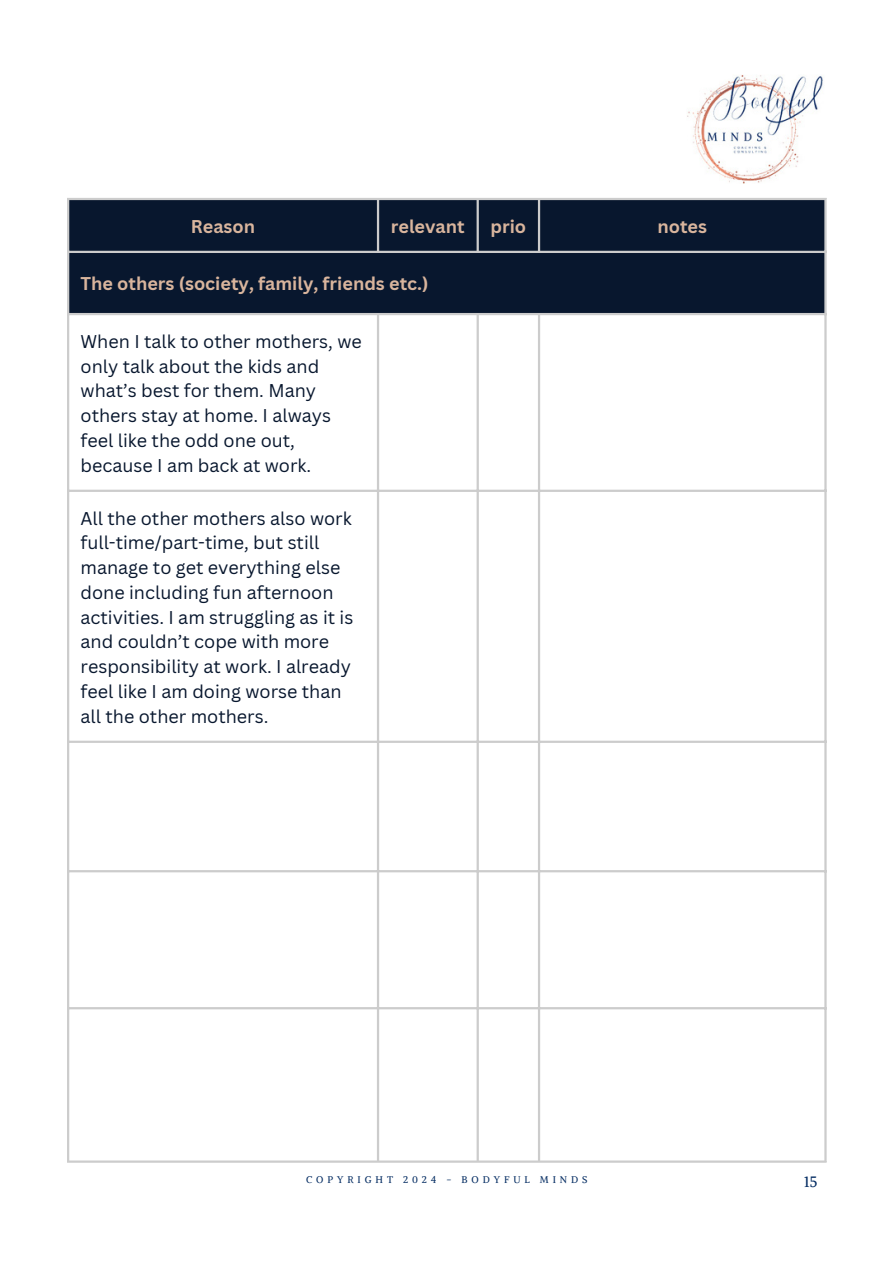
<style>
.page{position:relative;width:894px;height:1264px;background:#fff}
.page>*{position:absolute;margin:0;border:0;box-sizing:border-box;transform-origin:0 0}
.t1{font:18px/24.8px "Canva Sans";color:#08172e}
.t2{font:700 18px "Canva Sans";color:#d9b59d}
.t3{font:15px "Alike";color:#042c62}
.t4{font:9.6px "Alike";letter-spacing:.405em;color:#042c62}
</style>
<div class="page">
<img style="left:687px;top:75px;width:136px;height:108px">
<div style="left:69px;top:200px;width:755px;height:113px;background:#08172e"></div>
<hr style="left:67px;top:200px;width:2px;height:960px;background:#ccc">
<hr style="left:377px;top:200px;width:2px;height:51px;background:#ccc">
<hr style="left:377px;top:315px;width:2px;height:845px;background:#ccc">
<hr style="left:476px;top:200px;width:2px;height:51px;background:#ccc">
<hr style="left:476px;top:315px;width:2px;height:845px;background:#ccc">
<hr style="left:537px;top:200px;width:3px;height:51px;background:#ccc">
<hr style="left:537px;top:315px;width:3px;height:845px;background:#ccc">
<hr style="left:824px;top:200px;width:2px;height:960px;background:#ccc">
<hr style="left:67px;top:198px;width:759px;height:2px;background:#ccc">
<hr style="left:67px;top:251px;width:759px;height:2px;background:#ccc">
<hr style="left:67px;top:313px;width:759px;height:2px;background:#ccc">
<hr style="left:67px;top:489px;width:759px;height:3px;background:#ccc">
<hr style="left:67px;top:740px;width:759px;height:3px;background:#ccc">
<hr style="left:67px;top:870px;width:759px;height:2px;background:#ccc">
<hr style="left:67px;top:1007px;width:759px;height:2px;background:#ccc">
<hr style="left:67px;top:1160px;width:759px;height:2px;background:#ccc">
<p class="t2" style="left:191px;top:213px;width:66px">Reason</p>
<p class="t2" style="left:391px;top:213px;width:75px">relevant</p>
<p class="t2" style="left:490px;top:213px;width:37px">prio</p>
<p class="t2" style="left:657px;top:213px;width:51px">notes</p>
<p class="t2" style="left:80px;top:271px;width:349px">The others (society, family, friends etc.)</p>
<p class="t1" style="left:80px;top:328px;width:283px">When I talk to other mothers, we only talk about the kids and what’s best for them. Many others stay at home. I always feel like the odd one out, because I am back at work.</p>
<p class="t1" style="left:80px;top:505px;width:274px">All the other mothers also work full-time/part-time, but still manage to get everything else done including fun afternoon activities. I am struggling as it is and couldn’t cope with more responsibility at work. I already feel like I am doing worse than all the other mothers.</p>
<p class="t4" style="left:306px;top:1173px;width:283px">COPYRIGHT 2024 - BODYFUL MINDS</p>
<p class="t3" style="left:804px;top:1172px;width:14px">15</p>
</div>
